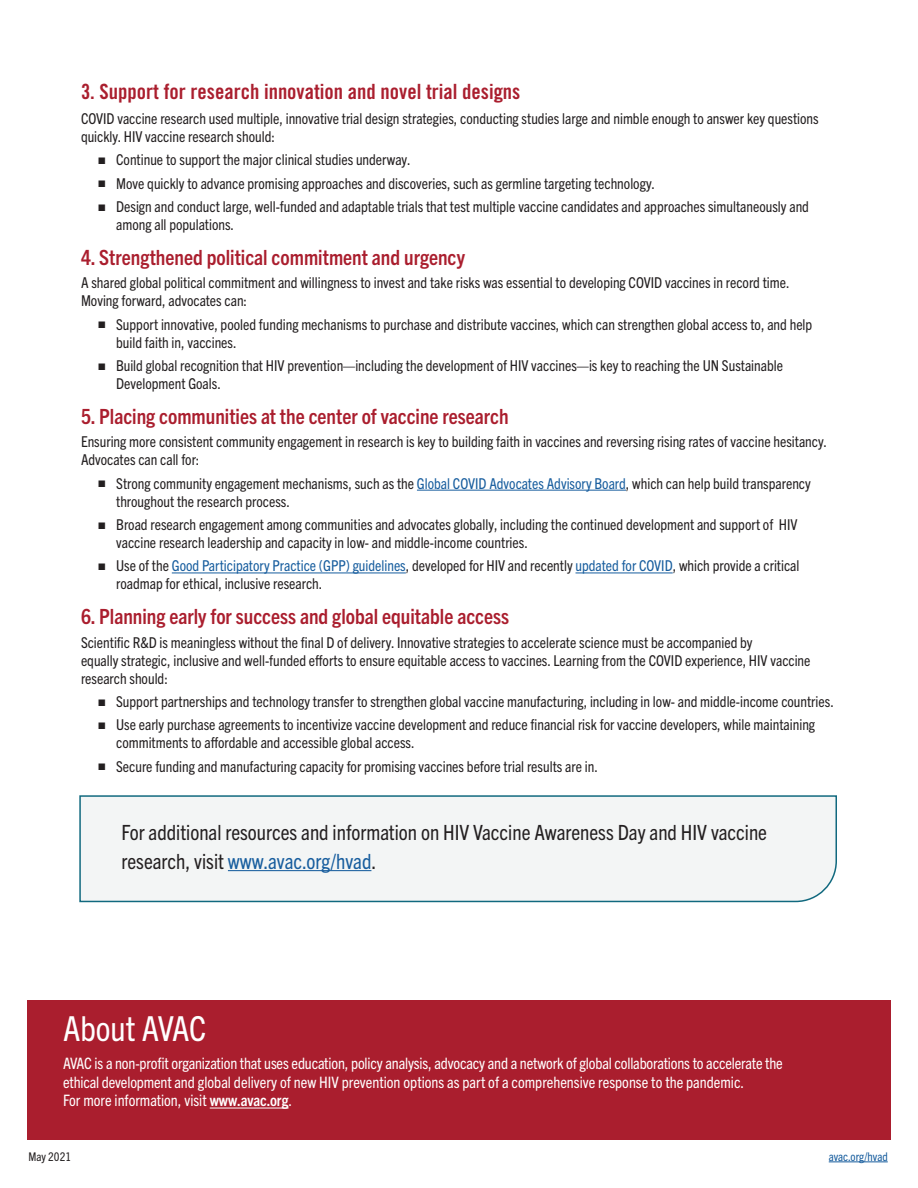
<style>
.page{position:relative;width:918px;height:1188px;background:#fff}
.page>*{position:absolute;margin:0;border:0;box-sizing:border-box;transform-origin:0 0}
.Trade_Head_1{font:condensed 34.5px "Trade Gothic Next LT Pro";color:#fff}
.Bold_Subhead{font:700 condensed 21px "Trade Gothic Next LT Pro";color:#aa1e2e}
.AA_Body{font:condensed 21px/28.5px "Trade Gothic Next LT Pro";color:#231f20}
.AA_Body_Subhead{font:21px "Trade Gothic Bold Cond Twenty";color:#aa1e2e}
.Trade_Head_1-2{font:condensed 15.75px/18.8px "Trade Gothic Next LT Pro";letter-spacing:-.01em;color:#fff}
.AA_Body-2{font:condensed 15px/18px "Trade Gothic Next LT Pro";color:#231f20}
.t1{font:condensed 12px "Trade Gothic Next LT Pro";color:#175d9e}
.Body{font:condensed 12px "Trade Gothic Next LT Pro";color:#231f20}
.s1{font-family:"Monotype Sorts";font-stretch:normal;font-size:9px}
.s2{color:#175d9e}
.s3{font-weight:700}
</style>
<div class="page">
<div style="left:27px;top:1000px;width:864px;height:139px;background:#aa1e2e"></div>
<hr style="left:210px;top:1108px;width:79px;height:1px;background:#fff">
<hr style="left:829px;top:1162px;width:59px;height:1px;background:#175d9e">
<hr style="left:417px;top:490px;width:209px;height:1px;background:#175d9e">
<hr style="left:172px;top:573px;width:234px;height:1px;background:#175d9e">
<hr style="left:576px;top:573px;width:97px;height:1px;background:#175d9e">
<div style="left:79px;top:795px;width:758px;height:108px;background:#f3f5f5"></div>
<hr style="left:228px;top:870px;width:143px;height:1px;background:#175d9e">
<p class="AA_Body_Subhead" style="left:81px;top:79px;width:441px">3. Support for research innovation and novel trial designs</p>
<p class="AA_Body-2" style="left:81px;top:108px;width:739px">COVID vaccine research used multiple, innovative trial design strategies, conducting studies large and nimble enough to answer key questions quickly. HIV vaccine research should:</p>
<p class="AA_Body-2" style="left:99px;top:150px;width:313px"><span class="s1">N</span> Continue to support the major clinical studies underway.</p>
<p class="AA_Body-2" style="left:99px;top:173px;width:558px"><span class="s1">N</span> Move quickly to advance promising approaches and discoveries, such as germline targeting technology.</p>
<p class="AA_Body-2" style="left:116px;top:197px;width:694px;text-indent:-18px"><span class="s1">N</span> Design and conduct large, well-funded and adaptable trials that test multiple vaccine candidates and approaches simultaneously and among all populations.</p>
<p class="Bold_Subhead" style="left:81px;top:243px;width:385px">4. Strengthened political commitment and urgency</p>
<p class="AA_Body-2" style="left:81px;top:273px;width:710px">A shared global political commitment and willingness to invest and take risks was essential to developing COVID vaccines in record time.<br>Moving forward, advocates can:</p>
<p class="AA_Body-2" style="left:116px;top:314px;width:698px;text-indent:-18px"><span class="s1">N</span> Support innovative, pooled funding mechanisms to purchase and distribute vaccines, which can strengthen global access to, and help build faith in, vaccines.</p>
<p class="AA_Body-2" style="left:116px;top:356px;width:668px;text-indent:-18px"><span class="s1">N</span> Build global recognition that HIV prevention—including the development of HIV vaccines—is key to reaching the UN Sustainable<br>Development Goals.</p>
<p class="Bold_Subhead" style="left:81px;top:402px;width:429px">5. Placing communities at the center of vaccine research</p>
<p class="AA_Body-2" style="left:81px;top:432px;width:748px">Ensuring more consistent community engagement in research is key to building faith in vaccines and reversing rising rates of vaccine hesitancy.<br>Advocates can call for:</p>
<p class="AA_Body-2" style="left:116px;top:473px;width:696px;text-indent:-18px"><span class="s1">N</span> Strong community engagement mechanisms, such as the <span class="s2">Global COVID Advocates Advisory Board</span>, which can help build transparency throughout the research process.</p>
<p class="AA_Body-2" style="left:116px;top:515px;width:683px;text-indent:-18px"><span class="s1">N</span> Broad research engagement among communities and advocates globally, including the continued development and support of HIV vaccine research leadership and capacity in low- and middle-income countries.</p>
<p class="AA_Body-2" style="left:116px;top:556px;width:685px;text-indent:-18px"><span class="s1">N</span> Use of the <span class="s2">Good Participatory Practice (GPP) guidelines</span>, developed for HIV and recently <span class="s2">updated for COVID</span>, which provide a critical roadmap for ethical, inclusive research.</p>
<p class="Bold_Subhead" style="left:81px;top:602px;width:430px">6. Planning early for success and global equitable access</p>
<p class="AA_Body-2" style="left:81px;top:632px;width:731px">Scientific R&amp;D is meaningless without the final D of delivery. Innovative strategies to accelerate science must be accompanied by<br>equally strategic, inclusive and well-funded efforts to ensure equitable access to vaccines. Learning from the COVID experience, HIV vaccine research should:</p>
<p class="AA_Body-2" style="left:99px;top:692px;width:737px"><span class="s1">N</span> Support partnerships and technology transfer to strengthen global vaccine manufacturing, including in low- and middle-income countries.</p>
<p class="AA_Body-2" style="left:116px;top:715px;width:700px;text-indent:-18px"><span class="s1">N</span> Use early purchase agreements to incentivize vaccine development and reduce financial risk for vaccine developers, while maintaining commitments to affordable and accessible global access.</p>
<p class="AA_Body-2" style="left:99px;top:756px;width:501px"><span class="s1">N</span> Secure funding and manufacturing capacity for promising vaccines before trial results are in.</p>
<p class="AA_Body" style="left:122px;top:817px;width:647px">For additional resources and information on HIV Vaccine Awareness Day and HIV vaccine research, visit <span class="s2">www.avac.org/hvad</span>.</p>
<p class="Trade_Head_1" style="left:63px;top:1005px;width:145px">About AVAC</p>
<p class="Trade_Head_1-2" style="left:63px;top:1053px;width:721px">AVAC is a non-profit organization that uses education, policy analysis, advocacy and a network of global collaborations to accelerate the ethical development and global delivery of new HIV prevention options as part of a comprehensive response to the pandemic.<br>For more information, visit <span class="s3">www.avac.org</span>.</p>
<p class="Body" style="left:28px;top:1148px;width:44px">May 2021</p>
<p class="t1" style="left:829px;top:1148px;width:60px">avac.org/hvad</p>
</div>
